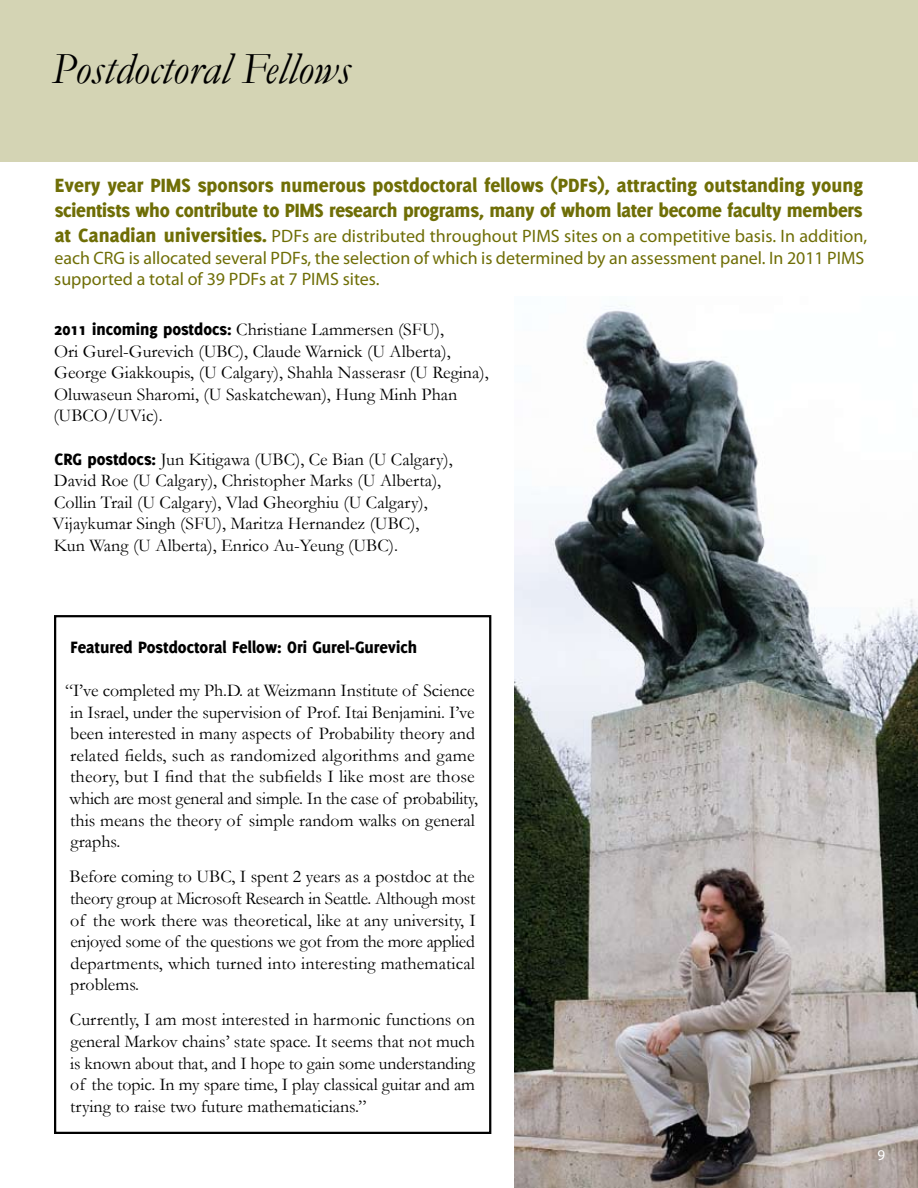
<style>
.page{position:relative;width:918px;height:1188px;background:#fff}
.page>*{position:absolute;margin:0;border:0;box-sizing:border-box;transform-origin:0 0}
.t1{font:italic 45px "Garamond";color:#000}
.t2{font:800 21px/25.2px "Delicious";letter-spacing:-.005em;color:#6f6e06}
.t3{font:18px/21.6px "Garamond";color:#000}
.t4{font:18px/21.6px "Myriad Pro";color:#6f6e06}
.t5{font:800 18px "Delicious";color:#000}
.t6{font:15px "Myriad Pro";color:#fff}
.s1{font-family:"Delicious";font-weight:800;font-size:21px}
.s2{font-family:"Delicious";font-weight:800}
</style>
<div class="page">
<div style="left:0;top:0;width:918px;height:162px;background:#d4d4b4"></div>
<div style="left:54px;top:615px;width:437px;height:519px;border:2px solid #000"></div>
<img style="left:514px;top:305px;width:404px;height:883px">
<h1 class="t1" style="left:51px;top:42px;width:300px">Postdoctoral Fellows</h1>
<p class="t2" style="left:55px;top:172px;width:810px">Every year PIMS sponsors numerous postdoctoral fellows (PDFs), attracting outstanding young scientists who contribute to PIMS research programs, many of whom later become faculty members</p>
<p class="t4" style="left:54px;top:225px;width:814px"><span class="s1">at Canadian universities.</span> PDFs are distributed throughout PIMS sites on a competitive basis. In addition, each CRG is allocated several PDFs, the selection of which is determined by an assessment panel. In 2011 PIMS supported a total of 39 PDFs at 7 PIMS sites.</p>
<p class="t3" style="left:53px;top:318px;width:437px"><span class="s2">2011 incoming postdocs:</span> Christiane Lammersen (SFU),<br>Ori Gurel-Gurevich (UBC), Claude Warnick (U Alberta), George Giakkoupis, (U Calgary), Shahla Nasserasr (U Regina), Oluwaseun Sharomi, (U Saskatchewan), Hung Minh Phan (UBCO/UVic).</p>
<p class="t3" style="left:53px;top:448px;width:402px"><span class="s2">CRG postdocs:</span> Jun Kitigawa (UBC), Ce Bian (U Calgary), David Roe (U Calgary), Christopher Marks (U Alberta), Collin Trail (U Calgary), Vlad Gheorghiu (U Calgary), Vijaykumar Singh (SFU), Maritza Hernandez (UBC), Kun Wang (U Alberta), Enrico Au-Yeung (UBC).</p>
<p class="t5" style="left:71px;top:637px;width:348px">Featured Postdoctoral Fellow: Ori Gurel-Gurevich</p>
<p class="t3" style="left:65px;top:679px;width:414px">“I’ve completed my Ph.D. at Weizmann Institute of Science in Israel, under the supervision of Prof. Itai Benjamini. I’ve been interested in many aspects of Probability theory and related fields, such as randomized algorithms and game theory, but I find that the subfields I like most are those which are most general and simple. In the case of probability, this means the theory of simple random walks on general graphs.</p>
<p class="t3" style="left:70px;top:866px;width:408px;text-align:justify">Before coming to UBC, I spent 2 years as a postdoc at the theory group at Microsoft Research in Seattle. Although most of the work there was theoretical, like at any university, I enjoyed some of the questions we got from the more applied departments, which turned into interesting mathematical problems.</p>
<p class="t3" style="left:70px;top:1009px;width:407px;text-align:justify">Currently, I am most interested in harmonic functions on general Markov chains’ state space. It seems that not much is known about that, and I hope to gain some understanding of the topic. In my spare time, I play classical guitar and am trying to raise two future mathematicians.”</p>
<p class="t6" style="left:878px;top:1146px;width:9px">9</p>
</div>
